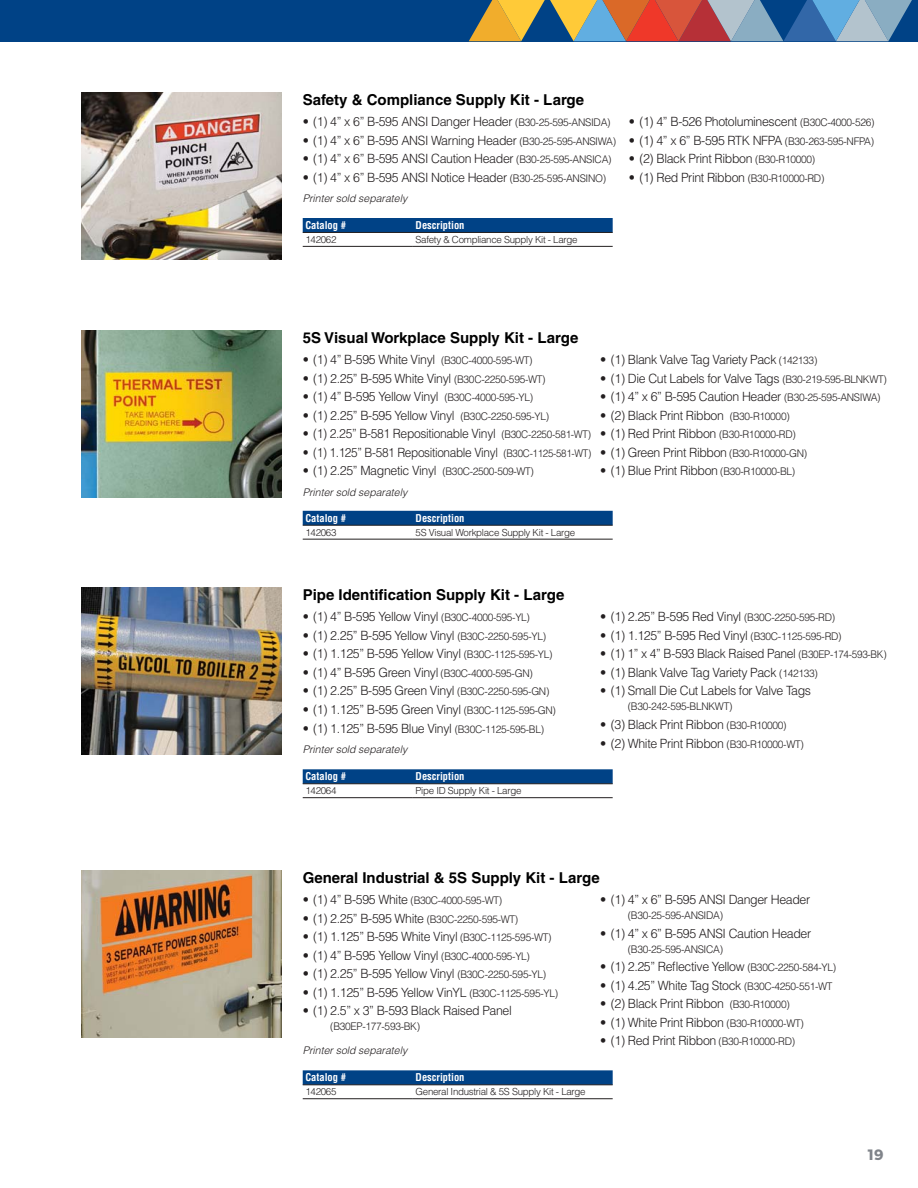
<style>
.page{position:relative;width:918px;height:1188px;background:#fff}
.page>*{position:absolute;margin:0;border:0;box-sizing:border-box;transform-origin:0 0}
.t1{font:700 15px "Helvetica LT Std";color:#000}
.t2{font:700 15px "Montserrat";color:#80848a}
.t3{font:300 12.75px "Helvetica LT Std";letter-spacing:-.03em;color:#231f20}
.t4{font:300 12.75px "Helvetica LT Std";letter-spacing:-.03em;color:#231f20;scale:.95 1}
.t5{font:300 12.75px "Helvetica LT Std";letter-spacing:-.03em;color:#231f20;scale:.93 1}
.t6{font:300 10.5px "Helvetica LT Std";letter-spacing:-.03em;color:#231f20}
.t7{font:italic 300 10.5px "Helvetica LT Std";color:#231f20}
.t8{font:700 condensed 10.5px "Helvetica LT Std";color:#fff}
.t9{font:300 9.75px "Helvetica LT Std";letter-spacing:-.03em;color:#231f20}
.s1{font-size:10.5px}
.s2{font-size:12.75px}
</style>
<div class="page">
<div style="left:0;top:0;width:918px;height:41px;background:#004286"></div>
<svg style="left:469px;top:0;width:443px;height:41px"></svg>
<div style="left:303px;top:218px;width:310px;height:14px;background:#004286"></div>
<hr style="left:303px;top:246px;width:110px;height:1px;background:#231f20">
<hr style="left:303px;top:232px;width:310px;height:1px;background:#231f20">
<hr style="left:413px;top:246px;width:200px;height:1px;background:#231f20">
<img style="left:81px;top:92px;width:200px;height:167px">
<svg style="left:303px;top:511px;width:310px;height:14px;background:#004184"></svg>
<hr style="left:303px;top:539px;width:110px;height:1px;background:#231f20">
<hr style="left:303px;top:525px;width:310px;height:1px;background:#231f20">
<hr style="left:413px;top:539px;width:200px;height:1px;background:#231f20">
<img style="left:81px;top:330px;width:200px;height:167px">
<svg style="left:303px;top:769px;width:310px;height:14px;background:#064688"></svg>
<hr style="left:303px;top:797px;width:110px;height:1px;background:#231f20">
<hr style="left:303px;top:783px;width:310px;height:1px;background:#231f20">
<hr style="left:413px;top:797px;width:200px;height:1px;background:#231f20">
<img style="left:81px;top:588px;width:200px;height:166px">
<img style="left:81px;top:870px;width:200px;height:167px">
<svg style="left:303px;top:1070px;width:310px;height:14px;background:#064789"></svg>
<hr style="left:303px;top:1098px;width:110px;height:1px;background:#231f20">
<hr style="left:303px;top:1084px;width:310px;height:1px;background:#231f20">
<hr style="left:413px;top:1098px;width:200px;height:1px;background:#231f20">
<p class="t1" style="left:303px;top:94px;width:283px">Safety &amp; Compliance Supply Kit - Large</p>
<p class="t3" style="left:303px;top:117px;width:309px">• (1) 4” x 6” B-595 ANSI Danger Header <span class="s1">(B30-25-595-ANSIDA)</span></p>
<p class="t3" style="left:303px;top:136px;width:315px">• (1) 4” x 6” B-595 ANSI Warning Header <span class="s1">(B30-25-595-ANSIWA)</span></p>
<p class="t3" style="left:303px;top:154px;width:310px">• (1) 4” x 6” B-595 ANSI Caution Header <span class="s1">(B30-25-595-ANSICA)</span></p>
<p class="t3" style="left:303px;top:173px;width:305px">• (1) 4” x 6” B-595 ANSI Notice Header <span class="s1">(B30-25-595-ANSINO)</span></p>
<p class="t7" style="left:303px;top:194px;width:106px">Printer sold separately</p>
<p class="t8" style="left:305px;top:221px;width:42px">Catalog #</p>
<p class="t8" style="left:416px;top:221px;width:50px">Description</p>
<p class="t9" style="left:305px;top:236px;width:33px">142062</p>
<p class="t9" style="left:416px;top:236px;width:164px">Safety &amp; Compliance Supply Kit - Large</p>
<p class="t3" style="left:629px;top:117px;width:247px">• (1) 4” B-526 Photoluminescent <span class="s1">(B30C-4000-526)</span></p>
<p class="t3" style="left:629px;top:136px;width:247px">• (1) 4” x 6” B-595 RTK NFPA <span class="s1">(B30-263-595-NFPA)</span></p>
<p class="t3" style="left:629px;top:154px;width:188px">• (2) Black Print Ribbon <span class="s1">(B30-R10000)</span></p>
<p class="t3" style="left:629px;top:173px;width:197px">• (1) Red Print Ribbon <span class="s1">(B30-R10000-RD)</span></p>
<p class="t1" style="left:303px;top:332px;width:277px">5S Visual Workplace Supply Kit - Large</p>
<p class="t3" style="left:303px;top:355px;width:231px">• (1) 4” B-595 White Vinyl <span class="s1">(B30C-4000-595-WT)</span></p>
<p class="t3" style="left:303px;top:374px;width:244px">• (1) 2.25” B-595 White Vinyl <span class="s1">(B30C-2250-595-WT)</span></p>
<p class="t3" style="left:303px;top:392px;width:232px">• (1) 4” B-595 Yellow Vinyl <span class="s1">(B30C-4000-595-YL)</span></p>
<p class="t3" style="left:303px;top:411px;width:248px">• (1) 2.25” B-595 Yellow Vinyl <span class="s1">(B30C-2250-595-YL)</span></p>
<p class="t4" style="left:303px;top:429px;width:305px">• (1) 2.25” B-581 Repositionable Vinyl <span class="s1">(B30C-2250-581-WT)</span></p>
<p class="t5" style="left:303px;top:448px;width:312px">• (1) 1.125” B-581 Repositionable Vinyl <span class="s1">(B30C-1125-581-WT)</span></p>
<p class="t3" style="left:303px;top:466px;width:233px">• (1) 2.25” Magnetic Vinyl <span class="s1">(B30C-2500-509-WT)</span></p>
<p class="t7" style="left:303px;top:488px;width:106px">Printer sold separately</p>
<p class="t8" style="left:305px;top:514px;width:42px">Catalog #</p>
<p class="t8" style="left:416px;top:514px;width:50px">Description</p>
<p class="t9" style="left:305px;top:529px;width:33px">142063</p>
<p class="t9" style="left:416px;top:529px;width:161px">5S Visual Workplace Supply Kit - Large</p>
<p class="t3" style="left:600px;top:355px;width:219px">• (1) Blank Valve Tag Variety Pack <span class="s1">(142133)</span></p>
<p class="t3" style="left:600px;top:374px;width:288px">• (1) Die Cut Labels for Valve Tags <span class="s1">(B30-219-595-BLNKWT)</span></p>
<p class="t3" style="left:600px;top:392px;width:282px">• (1) 4” x 6” B-595 Caution Header <span class="s1">(B30-25-595-ANSIWA)</span></p>
<p class="t3" style="left:600px;top:411px;width:191px">• (2) Black Print Ribbon <span class="s1">(B30-R10000)</span></p>
<p class="t3" style="left:600px;top:429px;width:197px">• (1) Red Print Ribbon <span class="s1">(B30-R10000-RD)</span></p>
<p class="t3" style="left:600px;top:448px;width:208px">• (1) Green Print Ribbon <span class="s1">(B30-R10000-GN)</span></p>
<p class="t3" style="left:600px;top:466px;width:196px">• (1) Blue Print Ribbon <span class="s1">(B30-R10000-BL)</span></p>
<p class="t1" style="left:303px;top:589px;width:263px">Pipe Identification Supply Kit - Large</p>
<p class="t3" style="left:303px;top:612px;width:229px">• (1) 4” B-595 Yellow Vinyl <span class="s1">(B30C-4000-595-YL)</span></p>
<p class="t3" style="left:303px;top:631px;width:245px">• (1) 2.25” B-595 Yellow Vinyl <span class="s1">(B30C-2250-595-YL)</span></p>
<p class="t3" style="left:303px;top:649px;width:251px">• (1) 1.125” B-595 Yellow Vinyl <span class="s1">(B30C-1125-595-YL)</span></p>
<p class="t3" style="left:303px;top:668px;width:232px">• (1) 4” B-595 Green Vinyl <span class="s1">(B30C-4000-595-GN)</span></p>
<p class="t3" style="left:303px;top:686px;width:248px">• (1) 2.25” B-595 Green Vinyl <span class="s1">(B30C-2250-595-GN)</span></p>
<p class="t3" style="left:303px;top:705px;width:255px">• (1) 1.125” B-595 Green Vinyl <span class="s1">(B30C-1125-595-GN)</span></p>
<p class="t3" style="left:303px;top:723px;width:243px">• (1) 1.125” B-595 Blue Vinyl <span class="s1">(B30C-1125-595-BL)</span></p>
<p class="t7" style="left:303px;top:745px;width:106px">Printer sold separately</p>
<p class="t8" style="left:305px;top:773px;width:42px">Catalog #</p>
<p class="t8" style="left:416px;top:773px;width:50px">Description</p>
<p class="t9" style="left:305px;top:787px;width:33px">142064</p>
<p class="t9" style="left:416px;top:787px;width:107px">Pipe ID Supply Kit - Large</p>
<p class="t3" style="left:600px;top:612px;width:236px">• (1) 2.25” B-595 Red Vinyl <span class="s1">(B30C-2250-595-RD)</span></p>
<p class="t3" style="left:600px;top:631px;width:243px">• (1) 1.125” B-595 Red Vinyl <span class="s1">(B30C-1125-595-RD)</span></p>
<p class="t4" style="left:600px;top:649px;width:303px">• (1) 1” x 4” B-593 Black Raised Panel <span class="s1">(B30EP-174-593-BK)</span></p>
<p class="t3" style="left:600px;top:668px;width:219px">• (1) Blank Valve Tag Variety Pack <span class="s1">(142133)</span></p>
<p class="t3" style="left:600px;top:686px;width:212px">• (1) Small Die Cut Labels for Valve Tags</p>
<p class="t6" style="left:628px;top:703px;width:106px">(B30-242-595-BLNKWT)</p>
<p class="t3" style="left:600px;top:720px;width:188px">• (3) Black Print Ribbon <span class="s1">(B30-R10000)</span></p>
<p class="t3" style="left:600px;top:738px;width:205px">• (2) White Print Ribbon <span class="s1">(B30-R10000-WT)</span></p>
<p class="t1" style="left:303px;top:872px;width:299px">General Industrial &amp; 5S Supply Kit - Large</p>
<p class="t6" style="left:303px;top:897px;width:201px"><span class="s2">• (1) 4” B-595 White</span> (B30C-4000-595-WT)</p>
<p class="t3" style="left:303px;top:914px;width:217px">• (1) 2.25” B-595 White <span class="s1">(B30C-2250-595-WT)</span></p>
<p class="t3" style="left:303px;top:932px;width:250px">• (1) 1.125” B-595 White Vinyl <span class="s1">(B30C-1125-595-WT)</span></p>
<p class="t3" style="left:303px;top:951px;width:229px">• (1) 4” B-595 Yellow Vinyl <span class="s1">(B30C-4000-595-YL)</span></p>
<p class="t3" style="left:303px;top:969px;width:245px">• (1) 2.25” B-595 Yellow Vinyl <span class="s1">(B30C-2250-595-YL)</span></p>
<p class="t3" style="left:303px;top:988px;width:257px">• (1) 1.125” B-595 Yellow VinYL <span class="s1">(B30C-1125-595-YL)</span></p>
<p class="t3" style="left:303px;top:1006px;width:211px">• (1) 2.5” x 3” B-593 Black Raised Panel</p>
<p class="t6" style="left:330px;top:1023px;width:91px">(B30EP-177-593-BK)</p>
<p class="t3" style="left:600px;top:895px;width:211px">• (1) 4” x 6” B-595 ANSI Danger Header</p>
<p class="t6" style="left:628px;top:912px;width:97px">(B30-25-595-ANSIDA)</p>
<p class="t3" style="left:600px;top:929px;width:212px">• (1) 4” x 6” B-595 ANSI Caution Header</p>
<p class="t6" style="left:628px;top:945px;width:97px">(B30-25-595-ANSICA)</p>
<p class="t3" style="left:600px;top:962px;width:237px">• (1) 2.25” Reflective Yellow <span class="s1">(B30C-2250-584-YL)</span></p>
<p class="t3" style="left:600px;top:981px;width:234px">• (1) 4.25” White Tag Stock <span class="s1">(B30C-4250-551-WT</span></p>
<p class="t3" style="left:600px;top:999px;width:191px">• (2) Black Print Ribbon <span class="s1">(B30-R10000)</span></p>
<p class="t3" style="left:600px;top:1018px;width:205px">• (1) White Print Ribbon <span class="s1">(B30-R10000-WT)</span></p>
<p class="t3" style="left:600px;top:1036px;width:196px">• (1) Red Print Ribbon <span class="s1">(B30-R10000-RD)</span></p>
<p class="t7" style="left:303px;top:1046px;width:106px">Printer sold separately</p>
<p class="t8" style="left:305px;top:1074px;width:42px">Catalog #</p>
<p class="t8" style="left:416px;top:1074px;width:50px">Description</p>
<p class="t9" style="left:305px;top:1088px;width:33px">142065</p>
<p class="t9" style="left:416px;top:1088px;width:172px">General Industrial &amp; 5S Supply Kit - Large</p>
<p class="t2" style="left:868px;top:1148px;width:17px">19</p>
</div>
